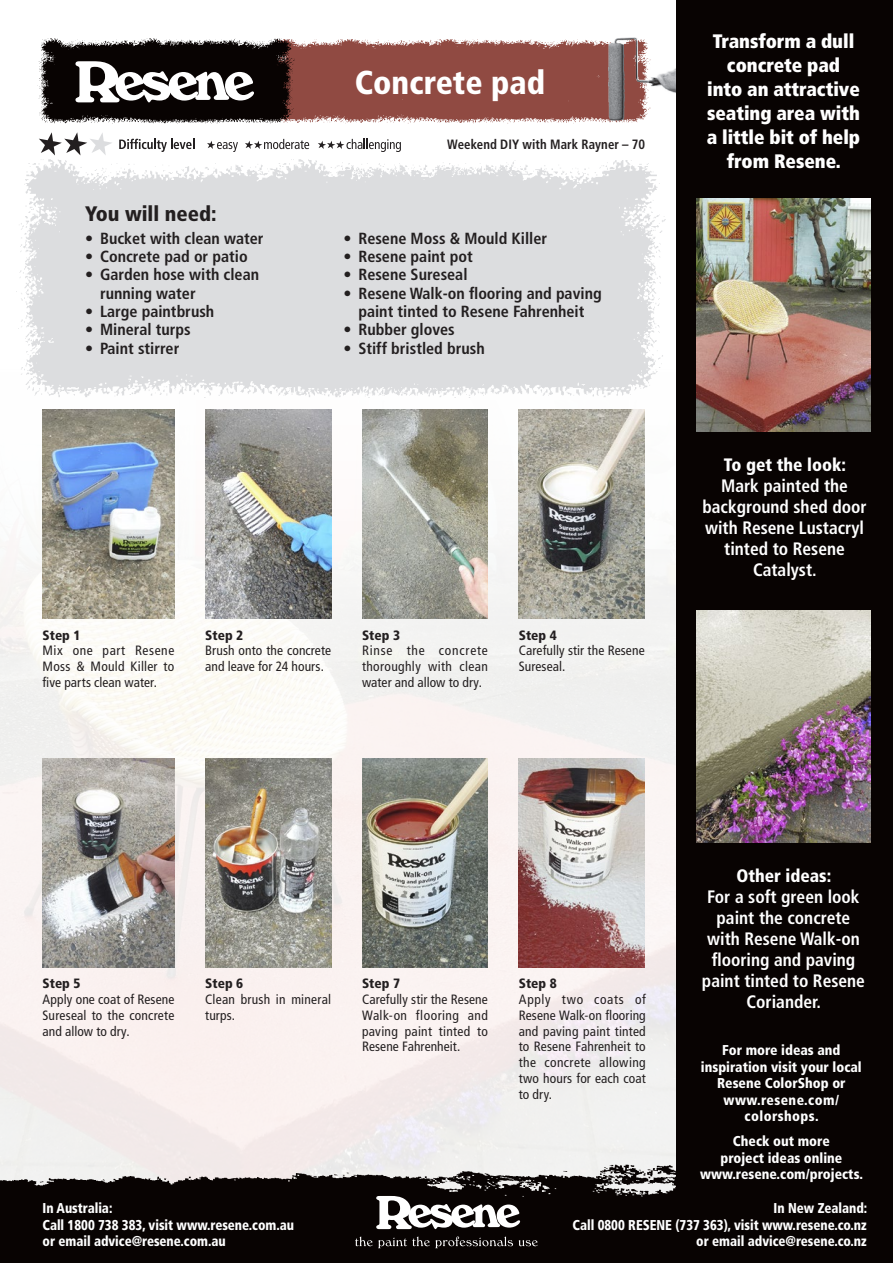
<style>
.page{position:relative;width:893px;height:1263px;background:#fff}
.page>*{position:absolute;margin:0;border:0;box-sizing:border-box;transform-origin:0 0}
.t1{font:900 condensed 33px "Frutiger";color:#fff}
.You_will_need_header{font:900 condensed 21px "Frutiger";color:#231f20}
.Intro_header{font:900 condensed 19.5px/24px "Frutiger";color:#fff;text-align:center}
.Side_panel_text{font:700 condensed 18px/21px "Frutiger";color:#fff;text-align:center}
.Side_panel_head{font:900 condensed 18px "Frutiger";color:#fff}
.t2{font:700 condensed 16.2px/18.5px "Frutiger";color:#231f20}
.Side_panel_text-2{font:900 condensed 14.25px/16.5px "Frutiger";color:#fff;scale:.92 1}
.Side_panel_text-3{font:900 condensed 14.25px/16.5px "Frutiger";color:#fff;text-align:center}
.Steps{font:condensed 13.5px/15.8px "Frutiger";letter-spacing:.01em;color:#231f20;text-align:justify}
.Steps_header{font:900 condensed 13.5px "Frutiger";color:#231f20}
.Steps-2{font:700 condensed 13.5px "Frutiger";letter-spacing:.01em;color:#231f20;scale:.95 1}
</style>
<div class="page">
<img style="left:654px;top:68px;width:22px;height:25px">
<img style="left:0;top:409px;width:676px;height:752px">
<img style="left:298px;top:37px;width:356px;height:87px">
<div style="left:676px;top:0;width:217px;height:1263px;background:#080302"></div>
<img style="left:0;top:1161px;width:676px;height:102px">
<svg style="left:376px;top:1196px;width:144px;height:33px"></svg>
<svg style="left:355px;top:1236px;width:183px;height:12px;background:#312d2c"></svg>
<img style="left:16px;top:148px;width:650px;height:250px">
<img style="left:37px;top:38px;width:261px;height:86px">
<svg style="left:75px;top:61px;width:179px;height:41px"></svg>
<svg style="left:39px;top:132px;width:74px;height:23px"></svg>
<svg style="left:119px;top:139px;width:75px;height:13px"></svg>
<svg style="left:318px;top:139px;width:83px;height:13px"></svg>
<svg style="left:245px;top:139px;width:64px;height:10px"></svg>
<svg style="left:207px;top:141px;width:31px;height:11px"></svg>
<img style="left:205px;top:759px;width:126px;height:208px">
<img style="left:205px;top:410px;width:126px;height:208px">
<img style="left:362px;top:759px;width:126px;height:208px">
<img style="left:362px;top:410px;width:126px;height:208px">
<img style="left:519px;top:759px;width:126px;height:208px">
<img style="left:519px;top:410px;width:126px;height:208px">
<img style="left:43px;top:759px;width:131px;height:208px">
<img style="left:43px;top:410px;width:131px;height:208px">
<img style="left:696px;top:610px;width:175px;height:233px">
<img style="left:696px;top:199px;width:175px;height:232px">
<p class="You_will_need_header" style="left:85px;top:201px;width:133px">You will need:</p>
<p class="t2" style="left:85px;top:229px;width:180px">• Bucket with clean water</p>
<p class="t2" style="left:85px;top:247px;width:164px">• Concrete pad or patio</p>
<p class="t2" style="left:100px;top:265px;width:161px;text-indent:-15px">• Garden hose with clean running water</p>
<p class="t2" style="left:85px;top:302px;width:131px">• Large paintbrush</p>
<p class="t2" style="left:85px;top:321px;width:107px">• Mineral turps</p>
<p class="t2" style="left:85px;top:339px;width:96px">• Paint stirrer</p>
<p class="t1" style="left:355px;top:62px;width:192px">Concrete pad</p>
<p class="Steps-2" style="left:447px;top:137px;width:210px">Weekend DIY with Mark Rayner – 70</p>
<p class="t2" style="left:343px;top:229px;width:205px">• Resene Moss &amp; Mould Killer</p>
<p class="t2" style="left:343px;top:247px;width:131px">• Resene paint pot</p>
<p class="t2" style="left:343px;top:265px;width:126px">• Resene Sureseal</p>
<p class="t2" style="left:343px;top:284px;width:260px;text-align:center">• Resene Walk-on flooring and paving paint tinted to Resene Fahrenheit</p>
<p class="t2" style="left:343px;top:321px;width:113px">• Rubber gloves</p>
<p class="t2" style="left:343px;top:339px;width:143px">• Stiff bristled brush</p>
<p class="Steps_header" style="left:43px;top:627px;width:40px">Step 1</p>
<p class="Steps" style="left:43px;top:643px;width:133px">Mix one part Resene Moss &amp; Mould Killer to five parts clean water.</p>
<p class="Steps_header" style="left:205px;top:627px;width:40px">Step 2</p>
<p class="Steps" style="left:205px;top:643px;width:127px">Brush onto the concrete and leave for 24 hours.</p>
<p class="Steps_header" style="left:362px;top:627px;width:40px">Step 3</p>
<p class="Steps" style="left:362px;top:643px;width:127px">Rinse the concrete thoroughly with clean water and allow to dry.</p>
<p class="Steps_header" style="left:519px;top:627px;width:40px">Step 4</p>
<p class="Steps" style="left:519px;top:643px;width:127px">Carefully stir the Resene<br>Sureseal.</p>
<p class="Intro_header" style="left:707px;top:29px;width:155px">Transform a dull concrete pad<br>into an attractive seating area with a little bit of help from Resene.</p>
<p class="Side_panel_head" style="left:724px;top:453px;width:124px">To get the look:</p>
<p class="Side_panel_text" style="left:702px;top:475px;width:166px">Mark painted the background shed door with Resene Lustacryl tinted to Resene<br>Catalyst.</p>
<p class="Steps_header" style="left:43px;top:975px;width:40px">Step 5</p>
<p class="Steps" style="left:43px;top:992px;width:133px">Apply one coat of Resene Sureseal to the concrete and allow to dry.</p>
<p class="Steps_header" style="left:205px;top:975px;width:40px">Step 6</p>
<p class="Steps" style="left:205px;top:992px;width:127px">Clean brush in mineral turps.</p>
<p class="Steps_header" style="left:362px;top:975px;width:40px">Step 7</p>
<p class="Steps" style="left:362px;top:992px;width:127px">Carefully stir the Resene Walk-on flooring and paving paint tinted to Resene Fahrenheit.</p>
<p class="Steps_header" style="left:519px;top:976px;width:40px">Step 8</p>
<p class="Steps" style="left:519px;top:992px;width:128px">Apply two coats of Resene Walk-on flooring and paving paint tinted to Resene Fahrenheit to the concrete allowing two hours for each coat to dry.</p>
<p class="Side_panel_head" style="left:736px;top:865px;width:96px">Other ideas:</p>
<p class="Side_panel_text" style="left:702px;top:886px;width:165px">For a soft green look paint the concrete with Resene Walk-on flooring and paving paint tinted to Resene<br>Coriander.</p>
<p class="Side_panel_text-3" style="left:701px;top:1042px;width:162px">For more ideas and inspiration visit your local<br>Resene ColorShop or www.resene.com/ colorshops.</p>
<p class="Side_panel_text-3" style="left:700px;top:1133px;width:165px">Check out more<br>project ideas online www.resene.com/projects.</p>
<p class="Side_panel_text-2" style="left:43px;top:1200px;width:77px">In Australia:</p>
<p class="Side_panel_text-2" style="left:43px;top:1217px;width:275px">Call 1800 738 383, visit www.resene.com.au or email advice@resene.com.au</p>
<p class="Side_panel_text-2" style="left:774px;top:1200px;width:103px">In New Zealand:</p>
<p class="Side_panel_text-2" style="left:573px;top:1217px;width:321px;text-align:right">Call 0800 RESENE (737 363), visit www.resene.co.nz or email advice@resene.co.nz</p>
</div>
